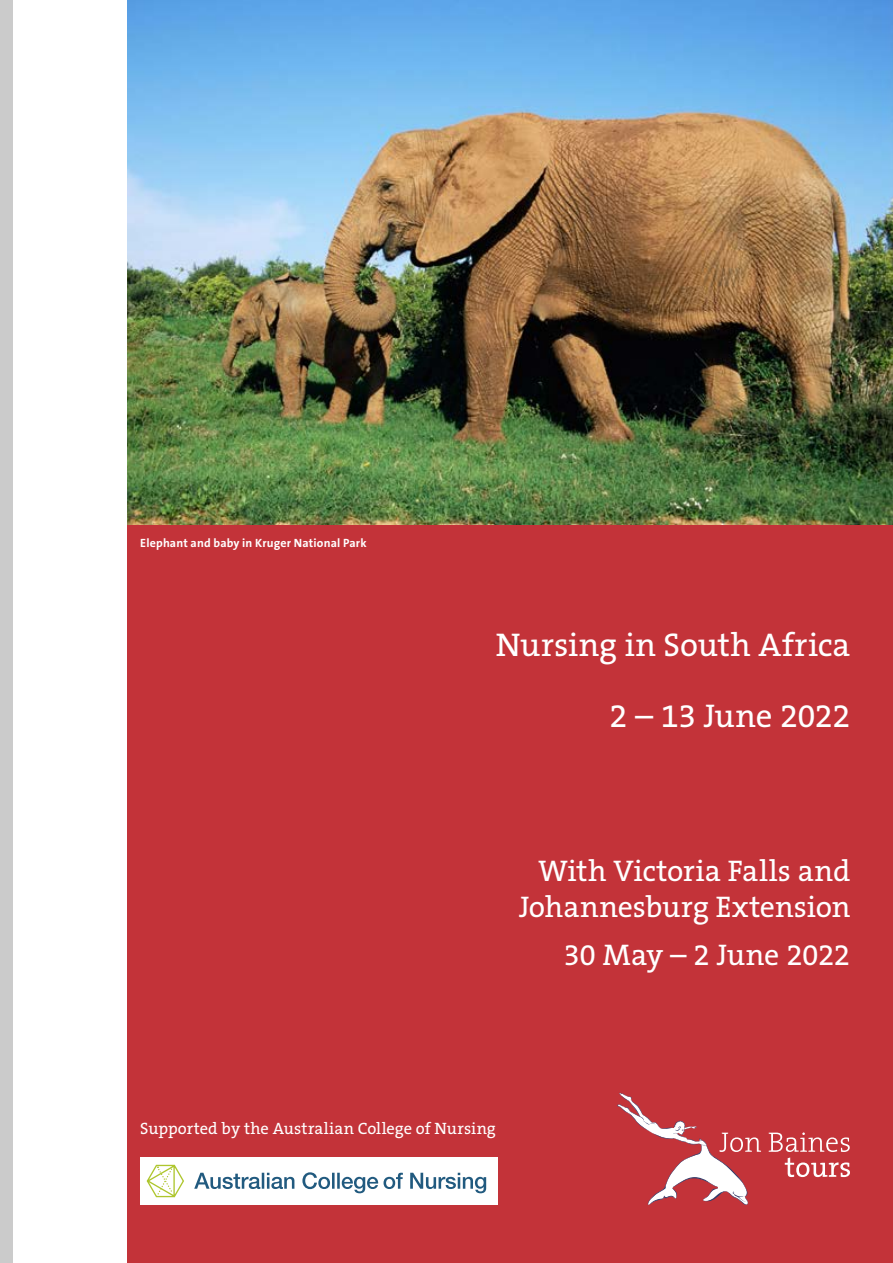
<style>
.page{position:relative;width:893px;height:1263px;background:#fff}
.page>*{position:absolute;margin:0;border:0;box-sizing:border-box;transform-origin:0 0}
.t1{font:33px/70.8px "The Serif B5 Plain";letter-spacing:-.01em;color:#fff;text-align:right}
.t2{font:30px/36px "The Serif B5 Plain";letter-spacing:-.01em;color:#fff;text-align:right}
.t3{font:16.5px "The Serif B5 Plain";letter-spacing:.005em;color:#fff}
.t4{font:700 12px "The Sans B7";letter-spacing:.01em;color:#fff}
</style>
<div class="page">
<div style="left:128px;top:502px;width:765px;height:761px;background:#c33339"></div>
<svg style="left:617px;top:1093px;width:144px;height:112px"></svg>
<svg style="left:769px;top:1132px;width:81px;height:45px"></svg>
<img style="left:128px;top:0;width:765px;height:524px">
<div style="left:0;top:0;width:13px;height:1263px;background:#cbcbcb"></div>
<div style="left:140px;top:1157px;width:358px;height:48px;background:#fff"></div>
<svg style="left:147px;top:1165px;width:37px;height:32px"></svg>
<svg style="left:194px;top:1172px;width:292px;height:21px"></svg>
<p class="t4" style="left:140px;top:536px;width:228px">Elephant and baby in Kruger National Park</p>
<p class="t1" style="left:496px;top:611px;width:356px">Nursing in South Africa<br>2 – 13 June 2022</p>
<p class="t2" style="left:519px;top:853px;width:333px">With Victoria Falls and<br>Johannesburg Extension</p>
<p class="t2" style="left:563px;top:938px;width:289px">30 May – 2 June 2022</p>
<p class="t3" style="left:140px;top:1119px;width:357px">Supported by the Australian College of Nursing</p>
</div>
